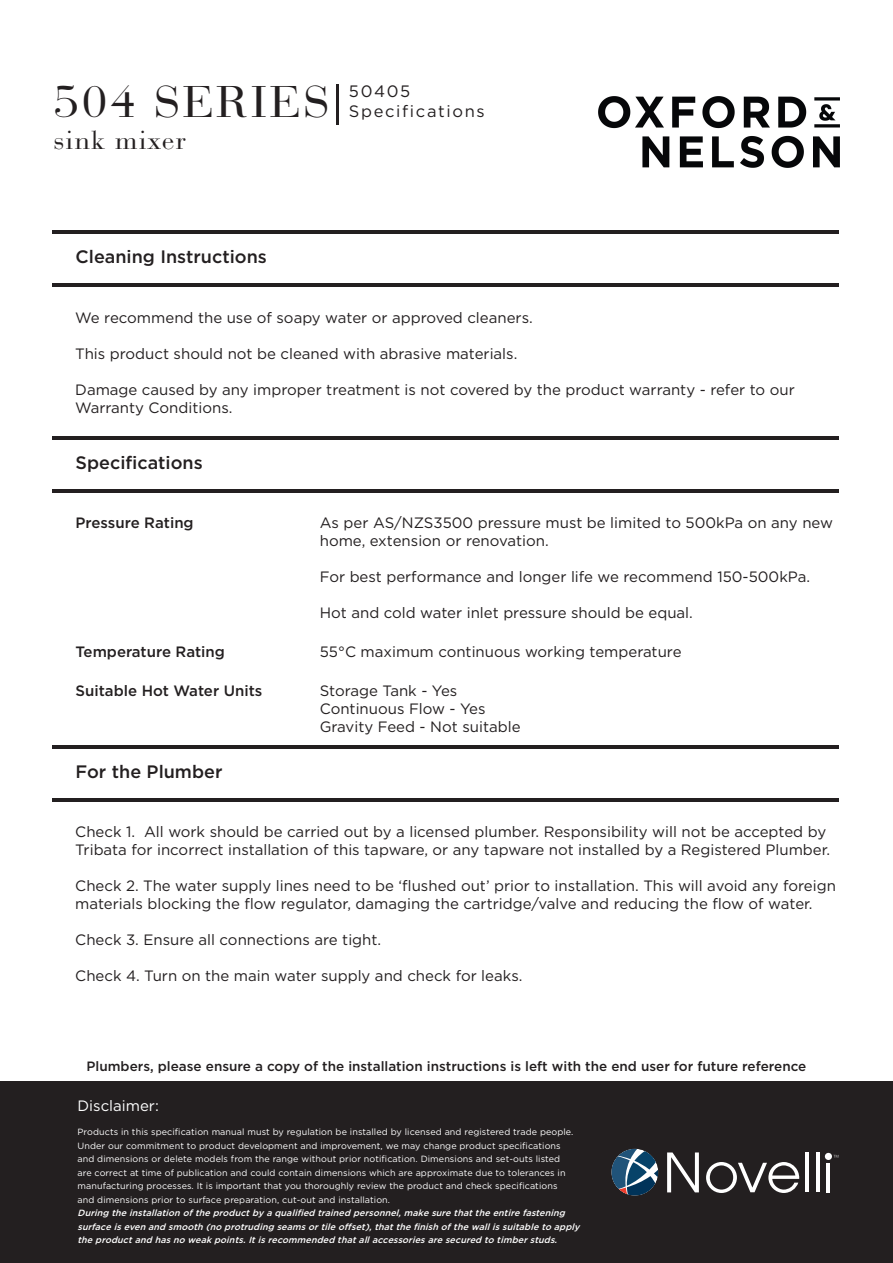
<style>
.page{position:relative;width:893px;height:1263px;background:#fff}
.page>*{position:absolute;margin:0;border:0;box-sizing:border-box;transform-origin:0 0}
.t1{font:46.5px "Bauer Bod D";letter-spacing:.07em;color:#231f20}
.t2{font:27px "Bauer Bod D";letter-spacing:.07em;color:#231f20}
.t3{font:500 18px "Gotham";color:#231f20}
.t4{font:16.5px "Gotham";letter-spacing:.1em;color:#231f20}
.t5{font:15px/18px "Gotham";color:#231f20}
.t6{font:500 15px "Gotham";color:#231f20}
.t7{font:15px "Gotham";color:#fff}
.t8{font:500 13.5px "Gotham";color:#231f20}
.t9{font:9px/13.5px "Gotham";letter-spacing:.01em;color:#fff}
.t10{font:italic 500 9px/13.5px "Gotham";color:#fff}
</style>
<div class="page">
<div style="left:0;top:1081px;width:893px;height:182px;background:#231f20"></div>
<img style="left:598px;top:97px;width:242px;height:70px">
<hr style="left:52px;top:436px;width:787px;height:4px;background:#231f20">
<hr style="left:52px;top:489px;width:787px;height:3px;background:#231f20">
<hr style="left:52px;top:231px;width:787px;height:3px;background:#231f20">
<hr style="left:52px;top:283px;width:787px;height:4px;background:#231f20">
<hr style="left:52px;top:745px;width:787px;height:4px;background:#231f20">
<hr style="left:52px;top:798px;width:787px;height:3px;background:#231f20">
<hr style="left:826px;top:1163px;width:4px;height:29px;background:#fff">
<hr style="left:805px;top:1152px;width:4px;height:40px;background:#fff">
<svg style="left:706px;top:1162px;width:93px;height:31px"></svg>
<hr style="left:816px;top:1152px;width:3px;height:40px;background:#fff">
<svg style="left:667px;top:1152px;width:32px;height:40px"></svg>
<div style="left:825px;top:1153px;width:7px;height:7px;background:#fff;border-radius:50%"></div>
<svg style="left:611px;top:1149px;width:47px;height:46px"></svg>
<hr style="left:336px;top:84px;width:3px;height:41px;background:#231f20">
<p class="t1" style="left:54px;top:75px;width:277px">504 SERIES</p>
<p class="t2" style="left:54px;top:125px;width:133px">sink mixer</p>
<p class="t4" style="left:349px;top:81px;width:63px">50405</p>
<p class="t4" style="left:349px;top:101px;width:137px">Specifications</p>
<p class="t3" style="left:76px;top:245px;width:193px">Cleaning Instructions</p>
<p class="t5" style="left:75px;top:308px;width:459px">We recommend the use of soapy water or approved cleaners.</p>
<p class="t5" style="left:75px;top:344px;width:444px">This product should not be cleaned with abrasive materials.</p>
<p class="t5" style="left:75px;top:380px;width:721px">Damage caused by any improper treatment is not covered by the product warranty - refer to our<br>Warranty Conditions.</p>
<p class="t3" style="left:76px;top:451px;width:129px">Specifications</p>
<p class="t6" style="left:76px;top:513px;width:120px">Pressure Rating</p>
<p class="t5" style="left:320px;top:514px;width:515px">As per AS/NZS3500 pressure must be limited to 500kPa on any new home, extension or renovation.</p>
<p class="t5" style="left:320px;top:568px;width:492px">For best performance and longer life we recommend 150-500kPa.</p>
<p class="t5" style="left:320px;top:604px;width:375px">Hot and cold water inlet pressure should be equal.</p>
<p class="t6" style="left:76px;top:641px;width:151px">Temperature Rating</p>
<p class="t5" style="left:320px;top:642px;width:363px">55°C maximum continuous working temperature</p>
<p class="t6" style="left:76px;top:681px;width:188px">Suitable Hot Water Units</p>
<p class="t5" style="left:320px;top:682px;width:139px">Storage Tank - Yes</p>
<p class="t5" style="left:320px;top:700px;width:167px">Continuous Flow - Yes</p>
<p class="t5" style="left:320px;top:718px;width:202px">Gravity Feed - Not suitable</p>
<p class="t3" style="left:76px;top:760px;width:148px">For the Plumber</p>
<p class="t5" style="left:75px;top:823px;width:756px">Check 1. All work should be carried out by a licensed plumber. Responsibility will not be accepted by<br>Tribata for incorrect installation of this tapware, or any tapware not installed by a Registered Plumber.</p>
<p class="t5" style="left:75px;top:877px;width:762px">Check 2. The water supply lines need to be ‘flushed out’ prior to installation. This will avoid any foreign materials blocking the flow regulator, damaging the cartridge/valve and reducing the flow of water.</p>
<p class="t5" style="left:75px;top:931px;width:307px">Check 3. Ensure all connections are tight.</p>
<p class="t5" style="left:75px;top:967px;width:449px">Check 4. Turn on the main water supply and check for leaks.</p>
<p class="t8" style="left:87px;top:1057px;width:721px">Plumbers, please ensure a copy of the installation instructions is left with the end user for future reference</p>
<p class="t7" style="left:78px;top:1096px;width:83px">Disclaimer:</p>
<p class="t9" style="left:78px;top:1125px;width:497px">Products in this specification manual must by regulation be installed by licensed and registered trade people.<br>Under our commitment to product development and improvement, we may change product specifications and dimensions or delete models from the range without prior notification. Dimensions and set-outs listed are correct at time of publication and could contain dimensions which are approximate due to tolerances in manufacturing processes. It is important that you thoroughly review the product and check specifications and dimensions prior to surface preparation, cut-out and installation.</p>
<p class="t10" style="left:78px;top:1206px;width:507px">During theinstallation oftheproductbyaqualified trained personnel,makesurethattheentirefastening surfaceiseven and smooth (no protruding seamsortileoffset),thatthefinish ofthewallissuitableto apply theproductand hasno weakpoints.Itisrecommended thatallaccessoriesaresecured to timberstuds.</p>
</div>
